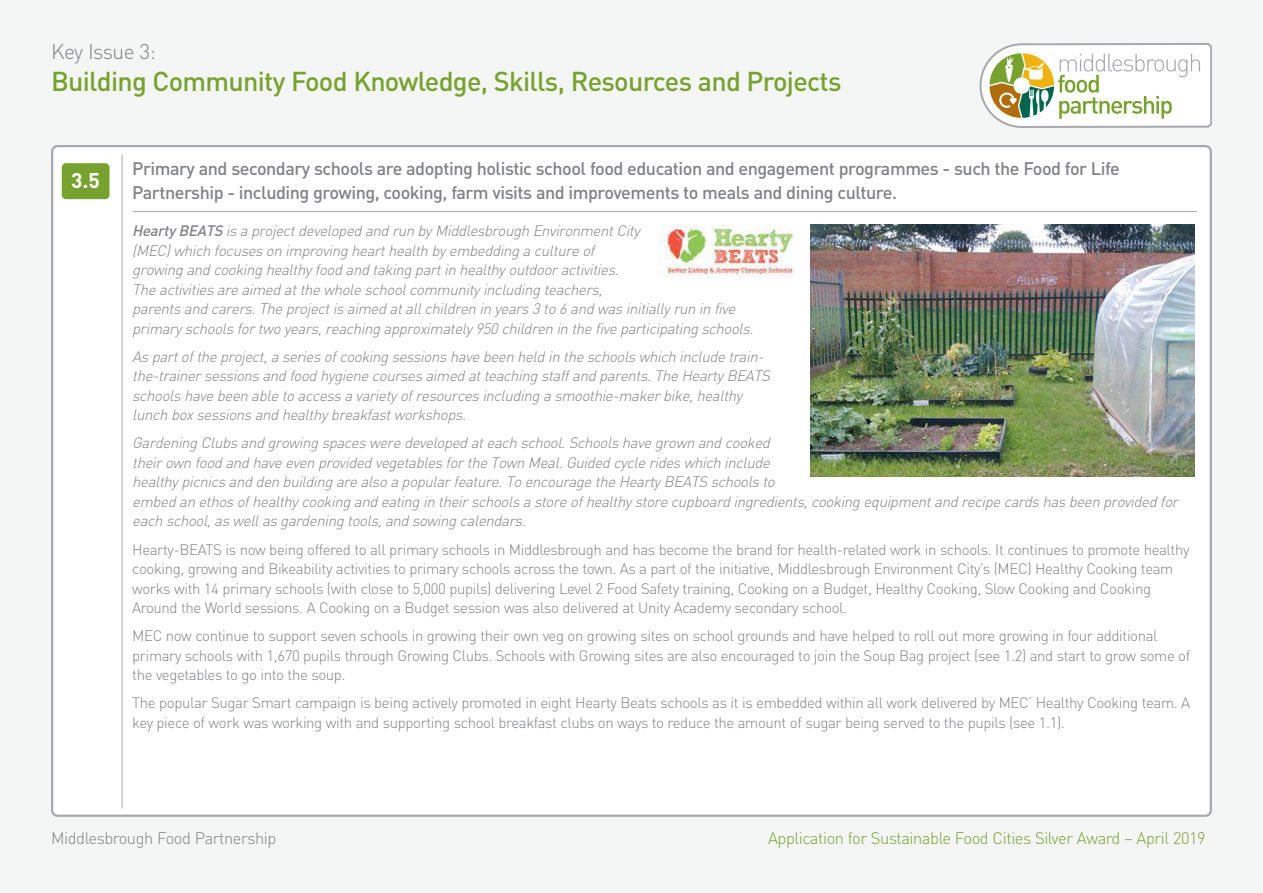
<style>
.page{position:relative;width:1263px;height:893px;background:#fff}
.page>*{position:absolute;margin:0;border:0;box-sizing:border-box;transform-origin:0 0}
.t1{font:500 27px "DIN";letter-spacing:-.025em;color:#78a22f}
.t2{font:300 21px "DIN";letter-spacing:-.025em;color:#808285}
.t3{font:700 21px "DIN";color:#fff}
.t4{font:500 18px/24px "DIN";letter-spacing:-.025em;color:#808285}
.t5{font:300 16.5px "DIN";letter-spacing:-.025em;color:#78a22f}
.t6{font:300 16.5px "DIN";letter-spacing:-.025em;color:#808285}
.t7{font:italic 300 15px/19.5px "DIN";color:#808285}
.t8{font:300 15px/19.5px "DIN";letter-spacing:-.025em;color:#808285}
.s1{font-weight:500}
</style>
<div class="page">
<div style="left:0;top:0;width:1262px;height:893px;background:#f4f5f5"></div>
<svg style="left:979px;top:43px;width:233px;height:85px"></svg>
<div style="left:51px;top:145px;width:1161px;height:672px;background:#fff"></div>
<hr style="left:122px;top:155px;width:1px;height:653px;background:#a7a9ac">
<hr style="left:133px;top:211px;width:1064px;height:1px;background:#a7a9ac">
<div style="left:62px;top:163px;width:47px;height:36px;background:#78a22f;border-radius:4px"></div>
<img style="left:811px;top:225px;width:384px;height:252px">
<div style="left:644px;top:225px;width:150px;height:72px;background:#fff"></div>
<img style="left:660px;top:225px;width:134px;height:54px">
<h2 class="t2" style="left:51px;top:44px;width:106px">Key Issue 3:</h2>
<h1 class="t1" style="left:51px;top:72px;width:792px">Building Community Food Knowledge, Skills, Resources and Projects</h1>
<h2 class="t3" style="left:71px;top:173px;width:30px">3.5</h2>
<p class="t4" style="left:132px;top:159px;width:989px">Primary and secondary schools are adopting holistic school food education and engagement programmes - such the Food for Life<br>Partnership - including growing, cooking, farm visits and improvements to meals and dining culture.</p>
<p class="t7" style="left:132px;top:223px;width:626px"><span class="s1">Hearty BEATS</span> is a projectdeveloped and run byMiddlesbrough EnvironmentCity<br>(MEC)which focuses on improving hearthealth byembedding a culture of<br>growing and cooking healthyfood and taking partin healthyoutdooractivities.<br>The activities are aimed atthe whole schoolcommunityincluding teachers,<br>parents and carers.The projectis aimed atallchildren in years 3 to 6 and was initiallyrun in five primaryschools fortwo years,reaching approximately950 children in the five participating schools.</p>
<p class="t7" style="left:132px;top:349px;width:642px">As partofthe project,a series ofcooking sessions have been held in the schools which include train&shy;the-trainersessions and food hygiene courses aimed atteaching staffand parents.The HeartyBEATS schools have been able to access a varietyofresources including a smoothie-makerbike,healthy lunch box sessions and healthybreakfastworkshops.</p>
<p class="t7" style="left:132px;top:435px;width:1050px">Gardening Clubs and growing spaces were developed ateach school.Schools have grown and cooked<br>theirown food and have even provided vegetables forthe Town Meal.Guided cycle rides which include<br>healthypicnics and den building are also a popularfeature.To encourage the HeartyBEATS schools to<br>embed an ethos ofhealthycooking and eating in theirschools a store ofhealthystore cupboard ingredients,cooking equipmentand recipe cards has been provided for each school,as wellas gardening tools,and sowing calendars.</p>
<p class="t8" style="left:132px;top:541px;width:1059px">Hearty-BEATS is now being offered to all primary schools in Middlesbrough and has become the brand for health-related work in schools. It continues to promote healthy cooking, growing and Bikeability activities to primary schools across the town. As a part of the initiative, Middlesbrough Environment City’s (MEC) Healthy Cooking team works with 14 primary schools (with close to 5,000 pupils) delivering Level 2 Food Safety training, Cooking on a Budget, Healthy Cooking, Slow Cooking and Cooking Around the World sessions. A Cooking on a Budget session was also delivered at Unity Academy secondary school.</p>
<p class="t8" style="left:132px;top:628px;width:1059px">MEC now continue to support seven schools in growing their own veg on growing sites on school grounds and have helped to roll out more growing in four additional primary schools with 1,670 pupils through Growing Clubs. Schools with Growing sites are also encouraged to join the Soup Bag project (see 1.2) and start to grow some of the vegetables to go into the soup.</p>
<p class="t8" style="left:132px;top:695px;width:1059px">The popular Sugar Smart campaign is being actively promoted in eight Hearty Beats schools as it is embedded within all work delivered by MEC’ Healthy Cooking team. A key piece of work was working with and supporting school breakfast clubs on ways to reduce the amount of sugar being served to the pupils (see 1.1).</p>
<p class="t6" style="left:51px;top:832px;width:227px">Middlesbrough Food Partnership</p>
<p class="t5" style="left:768px;top:832px;width:439px">Application for Sustainable Food Cities Silver Award – April 2019</p>
</div>
